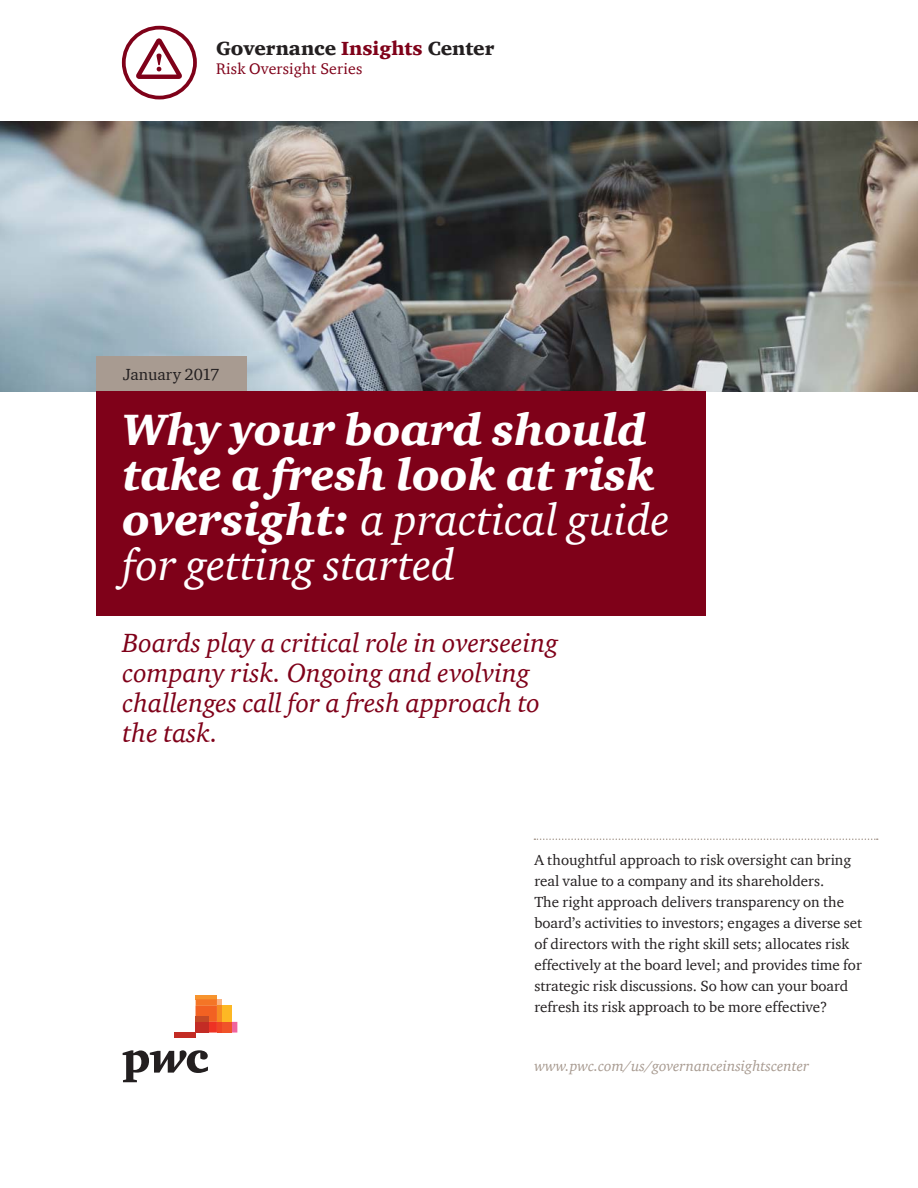
<style>
.page{position:relative;width:918px;height:1188px;background:#fff}
.page>*{position:absolute;margin:0;border:0;box-sizing:border-box;transform-origin:0 0}
.t1{font:italic 900 45px/45px "ITC Charter Com";color:#fff}
.t2{font:italic 27px/30px "ITC Charter Com";color:#7f0119}
.t3{font:900 19.5px "ITC Charter Com";color:#231f20}
.t4{font:16.5px "ITC Charter Com";color:#231f20}
.t5{font:15.75px "ITC Charter Com";letter-spacing:.01em;color:#7f0119}
.t6{font:15px/21px "ITC Charter Com";color:#231f20}
.t7{font:italic 15px "ITC Charter Com";color:#a89b91}
.s1{color:#7f0119}
.s2{font-weight:400}
</style>
<div class="page">
<div style="left:122px;top:26px;width:75px;height:73px;border:4px solid #7f0119;border-radius:50%"></div>
<svg style="left:136px;top:38px;width:46px;height:41px"></svg>
<img style="left:0;top:122px;width:918px;height:270px">
<div style="left:96px;top:356px;width:150px;height:36px;background:#a89b91"></div>
<div style="left:96px;top:392px;width:610px;height:224px;background:#7f0119"></div>
<svg style="left:534px;top:839px;width:344px;height:1px"></svg>
<svg style="left:123px;top:1050px;width:85px;height:32px"></svg>
<hr style="left:196px;top:995px;width:21px;height:4px;background:#f7942e">
<svg style="left:196px;top:999px;width:41px;height:34px"></svg>
<div style="left:196px;top:1017px;width:13px;height:5px;background:#c44a26"></div>
<div style="left:196px;top:1022px;width:13px;height:11px;background:#c32c25"></div>
<div style="left:174px;top:1033px;width:22px;height:5px;background:#c32c25"></div>
<h3 class="t3" style="left:216px;top:36px;width:280px">Governance <span class="s1">Insights</span> Center</h3>
<p class="t5" style="left:216px;top:59px;width:148px">Risk Oversight Series</p>
<p class="t4" style="left:123px;top:364px;width:98px">January 2017</p>
<h1 class="t1" style="left:123px;top:407px;width:549px">Why your board should take a fresh look at risk oversight: <span class="s2">a practical guide for getting started</span></h1>
<h2 class="t2" style="left:123px;top:627px;width:437px">Boards play a critical role in overseeing company risk. Ongoing and evolving challenges call for a fresh approach to the task.</h2>
<p class="t6" style="left:534px;top:849px;width:329px">A thoughtful approach to risk oversight can bring real value to a company and its shareholders.<br>The right approach delivers transparency on the board’s activities to investors; engages a diverse set of directors with the right skill sets; allocates risk effectively at the board level; and provides time for strategic risk discussions. So how can your board refresh its risk approach to be more effective?</p>
<p class="t7" style="left:534px;top:1056px;width:276px">www.pwc.com/us/governanceinsightscenter</p>
</div>
